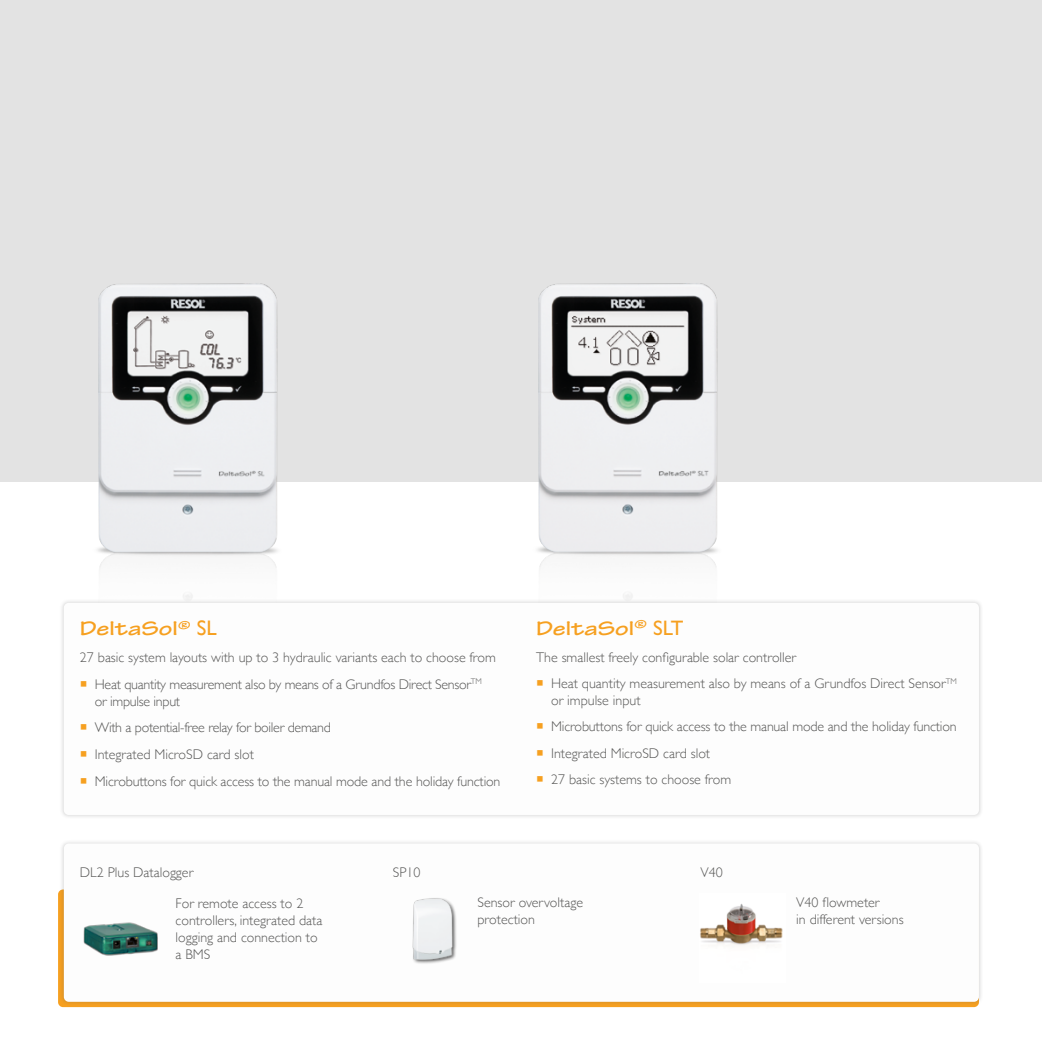
<style>
.page{position:relative;width:1042px;height:1042px;background:#fff}
.page>*{position:absolute;margin:0;border:0;box-sizing:border-box;transform-origin:0 0}
.t1{font:700 expanded 21px "Tekton Pro";color:#f6a020}
.t2{font:300 14px/16.8px "Gill Sans";color:#575756}
.t3{font:300 14px/16.8px "Gill Sans";letter-spacing:-.02em;color:#575756}
.s1{font-family:"Gill Sans";font-weight:400;font-stretch:normal}
.s2{color:#f6a020}
.s3{font-family:"Gill Alt One";font-weight:400;font-stretch:normal}
</style>
<div class="page">
<div style="left:0;top:0;width:1042px;height:481px;background:#e3e3e3"></div>
<img style="left:481px;top:283px;width:293px;height:315px">
<div style="left:59px;top:598px;width:924px;height:221px;background:#f1f1f1"></div>
<div style="left:64px;top:603px;width:915px;height:212px;background:#fdfdfd;border-radius:5px"></div>
<img style="left:41px;top:283px;width:293px;height:320px">
<div style="left:60px;top:839px;width:923px;height:166px;background:#575756;opacity:.24"></div>
<div style="left:64px;top:843px;width:915px;height:159px;background:#fdfdfd;border-radius:5px"></div>
<img style="left:83px;top:922px;width:75px;height:34px">
<img style="left:700px;top:904px;width:83px;height:41px">
<img style="left:412px;top:898px;width:45px;height:66px">
<h1 class="t1" style="left:80px;top:616px;width:138px">DeltaSol<sup>®</sup> <span class="s1">SL</span></h1>
<p class="t2" style="left:80px;top:648px;width:417px">27 basic system layouts with up to 3 hydraulic variants each to choose from</p>
<p class="t3" style="left:95px;top:675px;width:388px;text-indent:-15px"><span class="s2">○</span> Heat quantity measurement also by means of a Grundfos Direct Sensor<sup>TM </sup>or impulse input</p>
<p class="t3" style="left:80px;top:719px;width:252px"><span class="s2">○</span> With a potential-free relay for boiler demand</p>
<p class="t2" style="left:80px;top:745px;width:175px"><span class="s2">○</span> Integrated MicroSD card slot</p>
<p class="t2" style="left:80px;top:772px;width:422px"><span class="s2">○</span> Microbuttons for quick access to the manual mode and the holiday function</p>
<h1 class="t1" style="left:536px;top:616px;width:149px">DeltaSol<sup>®</sup> <span class="s3">SLT</span></h1>
<p class="t2" style="left:536px;top:648px;width:261px">The smallest freely configurable solar controller</p>
<p class="t2" style="left:551px;top:675px;width:407px;text-indent:-15px"><span class="s2">○</span> Heat quantity measurement also by means of a Grundfos Direct Sensor<sup>TM </sup>or impulse input</p>
<p class="t2" style="left:536px;top:717px;width:422px"><span class="s2">○</span> Microbuttons for quick access to the manual mode and the holiday function</p>
<p class="t2" style="left:536px;top:744px;width:175px"><span class="s2">○</span> Integrated MicroSD card slot</p>
<p class="t2" style="left:536px;top:770px;width:197px"><span class="s2">○</span> 27 basic systems to choose from</p>
<p class="t2" style="left:80px;top:863px;width:115px">DL2 Plus Datalogger</p>
<p class="t2" style="left:700px;top:863px;width:24px">V40</p>
<p class="t2" style="left:393px;top:863px;width:29px">SP10</p>
<p class="t2" style="left:176px;top:894px;width:148px">For remote access to 2 controllers, integrated data logging and connection to a BMS</p>
<p class="t2" style="left:477px;top:893px;width:107px">Sensor overvoltage protection</p>
<p class="t2" style="left:796px;top:894px;width:109px">V40 flowmeter<br>in different versions</p>
</div>
